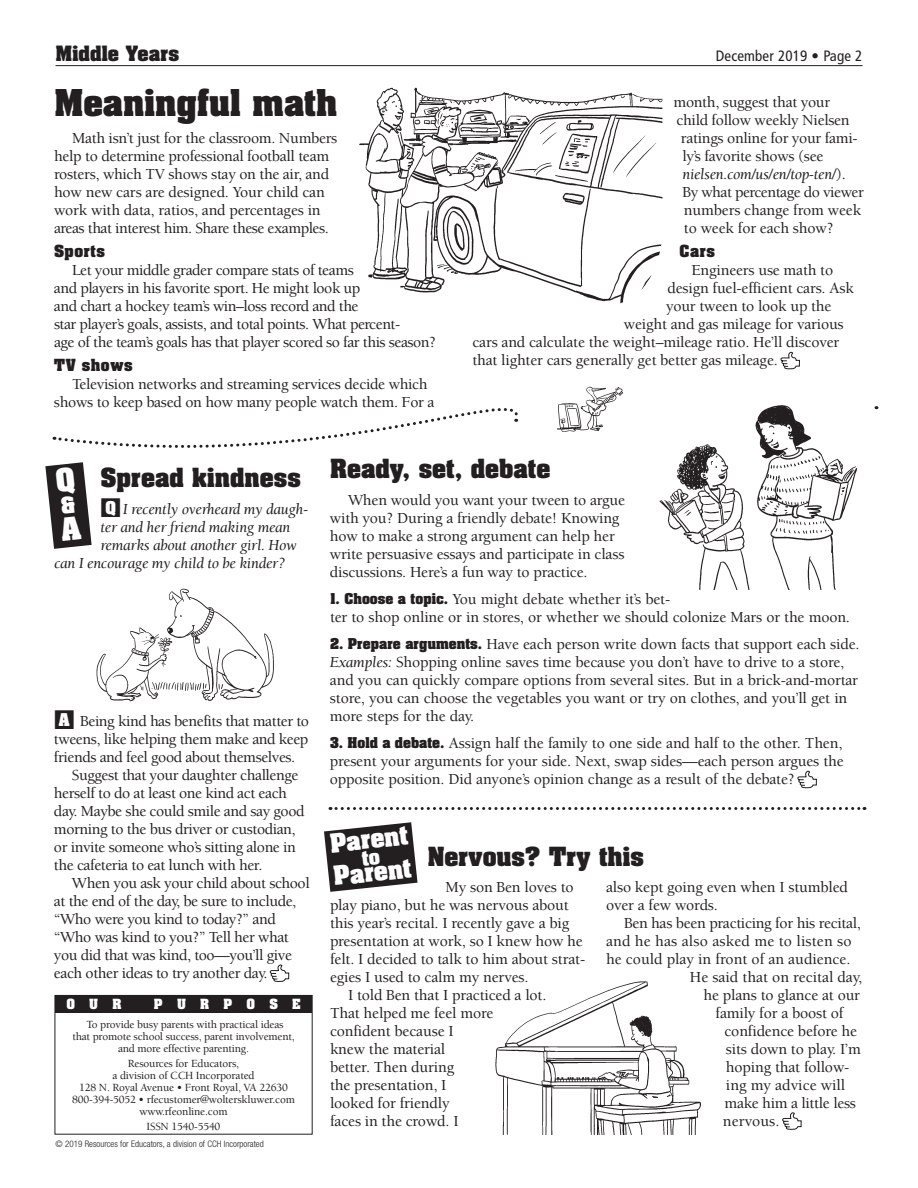
<style>
.page{position:relative;width:918px;height:1188px;background:#fff}
.page>*{position:absolute;margin:0;border:0;box-sizing:border-box;transform-origin:0 0}
.t1{font:700 31.5px "Aachen";color:#231f20}
.t2{font:700 22.5px "Aachen";color:#231f20}
.t3{font:700 22.5px "Aachen";color:#fff}
.t4{font:700 18px "Aachen";color:#231f20}
.t5{font:500 15.75px/18px "Berkeley Std";letter-spacing:-.01em;color:#231f20}
.t6{font:500 15.75px/18px "Berkeley Std";letter-spacing:-.03em;color:#231f20}
.t7{font:italic 15.75px "Berkeley Std";letter-spacing:-.015em;color:#231f20}
.t8{font:500 15.75px "Berkeley Std";letter-spacing:.01em;color:#231f20}
.t9{font:condensed 15px "Frutiger LT Pro";letter-spacing:.01em;color:#231f20}
.t10{font:700 14.25px "Aachen";letter-spacing:.04em;color:#231f20}
.t11{font:700 12px "Aachen";letter-spacing:1.195em;color:#fff}
.t12{font:500 11.25px/12px "Berkeley Std";letter-spacing:-.015em;color:#231f20;text-align:center}
.t13{font:300 condensed 9px "Helvetica Neue";color:#231f20}
.s1{font-weight:500;font-style:normal}
.s2{font-family:"Aachen";font-weight:700;font-style:normal;font-size:15px;color:#fff}
.s3{font-family:"Aachen";font-weight:700;font-size:12.75px}
.s4{font-weight:400;font-style:italic}
.s5{font-family:"Aachen";font-weight:700;font-size:15px;color:#fff}
</style>
<div class="page">
<svg style="left:330px;top:807px;width:535px;height:3px"></svg>
<hr style="left:56px;top:65px;width:806px;height:1px;background:#231f20">
<div style="left:55px;top:995px;width:257px;height:18px;background:#231f20"></div>
<img style="left:359px;top:87px;width:303px;height:217px">
<svg style="left:780px;top:351px;width:20px;height:19px"></svg>
<img style="left:659px;top:405px;width:199px;height:184px">
<img style="left:557px;top:386px;width:65px;height:46px">
<img style="left:96px;top:588px;width:178px;height:114px">
<svg style="left:797px;top:770px;width:20px;height:19px"></svg>
<svg style="left:270px;top:964px;width:19px;height:18px"></svg>
<img style="left:495px;top:981px;width:206px;height:153px">
<svg style="left:782px;top:1112px;width:20px;height:18px"></svg>
<svg style="left:45px;top:408px;width:474px;height:141px"></svg>
<svg style="left:324px;top:822px;width:94px;height:70px"></svg>
<h1 class="t4" style="left:56px;top:40px;width:125px">Middle Years</h1>
<h1 class="t9" style="left:716px;top:47px;width:148px">December 2019 • Page 2</h1>
<h2 class="t1" style="left:54px;top:80px;width:285px">Meaningful math</h2>
<p class="t5" style="left:674px;top:93px;width:178px">month, suggest that your child follow weekly Nielsen</p>
<p class="t5" style="left:72px;top:129px;width:267px">Math isn’t just for the classroom. Numbers</p>
<p class="t5" style="left:681px;top:129px;width:178px">ratings online for your fami-</p>
<p class="t5" style="left:54px;top:147px;width:277px">help to determine professional football team</p>
<p class="t5" style="left:682px;top:147px;width:142px">ly’s favorite shows (see</p>
<p class="t5" style="left:54px;top:165px;width:277px">rosters, which TV shows stay on the air, and</p>
<p class="t7" style="left:682px;top:166px;width:165px">nielsen.com/us/en/top-ten/<span class="s1">).</span></p>
<p class="t5" style="left:54px;top:183px;width:272px">how new cars are designed. Your child can</p>
<p class="t6" style="left:682px;top:183px;width:183px">By what percentage do viewer</p>
<p class="t5" style="left:54px;top:201px;width:268px">work with data, ratios, and percentages in</p>
<p class="t5" style="left:684px;top:201px;width:179px">numbers change from week</p>
<p class="t6" style="left:54px;top:219px;width:276px">areas that interest him. Share these examples.</p>
<p class="t5" style="left:684px;top:219px;width:151px">to week for each show?</p>
<p class="t10" style="left:54px;top:240px;width:53px">Sports</p>
<p class="t10" style="left:680px;top:241px;width:37px">Cars</p>
<p class="t6" style="left:72px;top:261px;width:283px">Let your middle grader compare stats of teams</p>
<p class="t6" style="left:54px;top:297px;width:306px">and chart a hockey team’s win–loss record and the</p>
<p class="t5" style="left:666px;top:261px;width:189px;text-indent:25px">Engineers use math to design fuel-efficient cars. Ask your tween to look up the</p>
<p class="t6" style="left:54px;top:279px;width:308px">and players in his favorite sport. He might look up</p>
<p class="t6" style="left:54px;top:315px;width:348px">star player’s goals, assists, and total points. What percent-</p>
<p class="t5" style="left:624px;top:315px;width:221px">weight and gas mileage for various</p>
<p class="t6" style="left:54px;top:333px;width:384px">age of the team’s goals has that player scored so far this season?</p>
<p class="t5" style="left:472px;top:333px;width:368px">cars and calculate the weight–mileage ratio. He’ll discover that lighter cars generally get better gas mileage.</p>
<p class="t10" style="left:54px;top:354px;width:80px">TV shows</p>
<p class="t5" style="left:54px;top:375px;width:382px;text-indent:18px">Television networks and streaming services decide which shows to keep based on how many people watch them. For a</p>
<h2 class="t2" style="left:100px;top:462px;width:202px">Spread kindness</h2>
<p class="t7" style="left:100px;top:501px;width:209px">■<span class="s2">Q</span> I recently overheard my daugh-</p>
<p class="t7" style="left:101px;top:519px;width:191px">ter and her friend making mean</p>
<p class="t7" style="left:101px;top:537px;width:198px">remarks about another girl. How</p>
<p class="t7" style="left:54px;top:555px;width:233px">can I encourage my child to be kinder?</p>
<h2 class="t2" style="left:330px;top:452px;width:222px">Ready, set, debate</h2>
<p class="t5" style="left:330px;top:491px;width:296px;text-indent:18px">When would you want your tween to argue with you? During a friendly debate! Knowing how to make a strong argument can help her write persuasive essays and participate in class discussions. Here’s a fun way to practice.</p>
<p class="t5" style="left:330px;top:590px;width:522px"><span class="s3">1. Choose a topic.</span> You might debate whether it’s bet-<br>ter to shop online or in stores, or whether we should colonize Mars or the moon.</p>
<p class="t5" style="left:330px;top:635px;width:531px"><span class="s3">2. Prepare arguments.</span> Have each person write down facts that support each side.<br><span class="s4">Examples:</span> Shopping online saves time because you don’t have to drive to a store, and you can quickly compare options from several sites. But in a brick-and-mortar store, you can choose the vegetables you want or try on clothes, and you’ll get in</p>
<p class="t6" style="left:54px;top:712px;width:257px">■<span class="s5">A</span> Being kind has benefits that matter to</p>
<p class="t5" style="left:330px;top:707px;width:146px">more steps for the day.</p>
<p class="t6" style="left:54px;top:730px;width:256px">tweens, like helping them make and keep friends and feel good about themselves.</p>
<p class="t5" style="left:330px;top:734px;width:515px"><span class="s3">3. Hold a debate.</span> Assign half the family to one side and half to the other. Then, present your arguments for your side. Next, swap sides—each person argues the</p>
<p class="t6" style="left:72px;top:766px;width:228px">Suggest that your daughter challenge</p>
<p class="t5" style="left:330px;top:770px;width:466px">opposite position. Did anyone’s opinion change as a result of the debate?</p>
<p class="t6" style="left:54px;top:784px;width:235px">herself to do at least one kind act each</p>
<p class="t6" style="left:54px;top:802px;width:252px">day. Maybe she could smile and say good</p>
<p class="t6" style="left:54px;top:820px;width:243px">morning to the bus driver or custodian,</p>
<p class="t6" style="left:54px;top:838px;width:243px">or invite someone who’s sitting alone in</p>
<p class="t6" style="left:54px;top:856px;width:210px">the cafeteria to eat lunch with her.</p>
<p class="t6" style="left:72px;top:874px;width:239px">When you ask your child about school</p>
<h2 class="t3" style="left:328px;top:827px;width:80px;rotate:-6deg">Parent</h2>
<h2 class="t3" style="left:332px;top:860px;width:80px;rotate:-6deg">Parent</h2>
<h2 class="t2" style="left:428px;top:840px;width:218px">Nervous? Try this</h2>
<p class="t5" style="left:445px;top:878px;width:130px">My son Ben loves to</p>
<p class="t5" style="left:606px;top:878px;width:244px">also kept going even when I stumbled</p>
<p class="t6" style="left:54px;top:892px;width:244px">at the end of the day, be sure to include, “Who were you kind to today?” and “Who was kind to you?” Tell her what you did that was kind, too—you’ll give each other ideas to try another day.</p>
<h2 class="t11" style="left:66px;top:996px;width:57px">OUR</h2>
<h2 class="t11" style="left:154px;top:996px;width:148px">PURPOSE</h2>
<p class="t12" style="left:72px;top:1018px;width:224px">To provide busy parents with practical ideas<br>that promote school success, parent involvement, and more effective parenting.</p>
<p class="t12" style="left:72px;top:1057px;width:224px">Resources for Educators,<br>a division of CCH Incorporated<br>128 N. Royal Avenue • Front Royal, VA 22630<br>800-394-5052 • rfecustomer@wolterskluwer.com www.rfeonline.com</p>
<p class="t12" style="left:147px;top:1120px;width:75px">ISSN 1540-5540</p>
<p class="t5" style="left:330px;top:896px;width:240px">play piano, but he was nervous about</p>
<p class="t5" style="left:606px;top:896px;width:114px">over a few words.</p>
<p class="t5" style="left:330px;top:914px;width:241px">this year’s recital. I recently gave a big</p>
<p class="t5" style="left:624px;top:914px;width:238px">Ben has been practicing for his recital,</p>
<p class="t5" style="left:330px;top:932px;width:254px">presentation at work, so I knew how he</p>
<p class="t8" style="left:606px;top:932px;width:247px">and he has also asked me to listen so</p>
<p class="t5" style="left:330px;top:950px;width:257px">felt. I decided to talk to him about strat-</p>
<p class="t5" style="left:606px;top:950px;width:246px">he could play in front of an audience.</p>
<p class="t5" style="left:330px;top:968px;width:200px">egies I used to calm my nerves.</p>
<p class="t5" style="left:690px;top:968px;width:174px">He said that on recital day,</p>
<p class="t5" style="left:330px;top:986px;width:218px;text-indent:18px">I told Ben that I practiced a lot.<br>That helped me feel more confident because I<br>knew the material<br>better. Then during<br>the presentation, I<br>looked for friendly<br>faces in the crowd. I</p>
<p class="t5" style="left:703px;top:986px;width:158px">he plans to glance at our</p>
<p class="t5" style="left:715px;top:1004px;width:130px">family for a boost of</p>
<p class="t5" style="left:724px;top:1022px;width:134px">confidence before he</p>
<p class="t5" style="left:726px;top:1040px;width:136px">sits down to play. I’m</p>
<p class="t5" style="left:726px;top:1058px;width:125px">hoping that follow-</p>
<p class="t5" style="left:726px;top:1076px;width:121px">ing my advice will</p>
<p class="t5" style="left:724px;top:1094px;width:133px">make him a little less</p>
<p class="t5" style="left:723px;top:1112px;width:58px">nervous.</p>
<p class="t13" style="left:56px;top:1139px;width:210px">© 2019 Resources for Educators, a division of CCH Incorporated</p>
</div>
